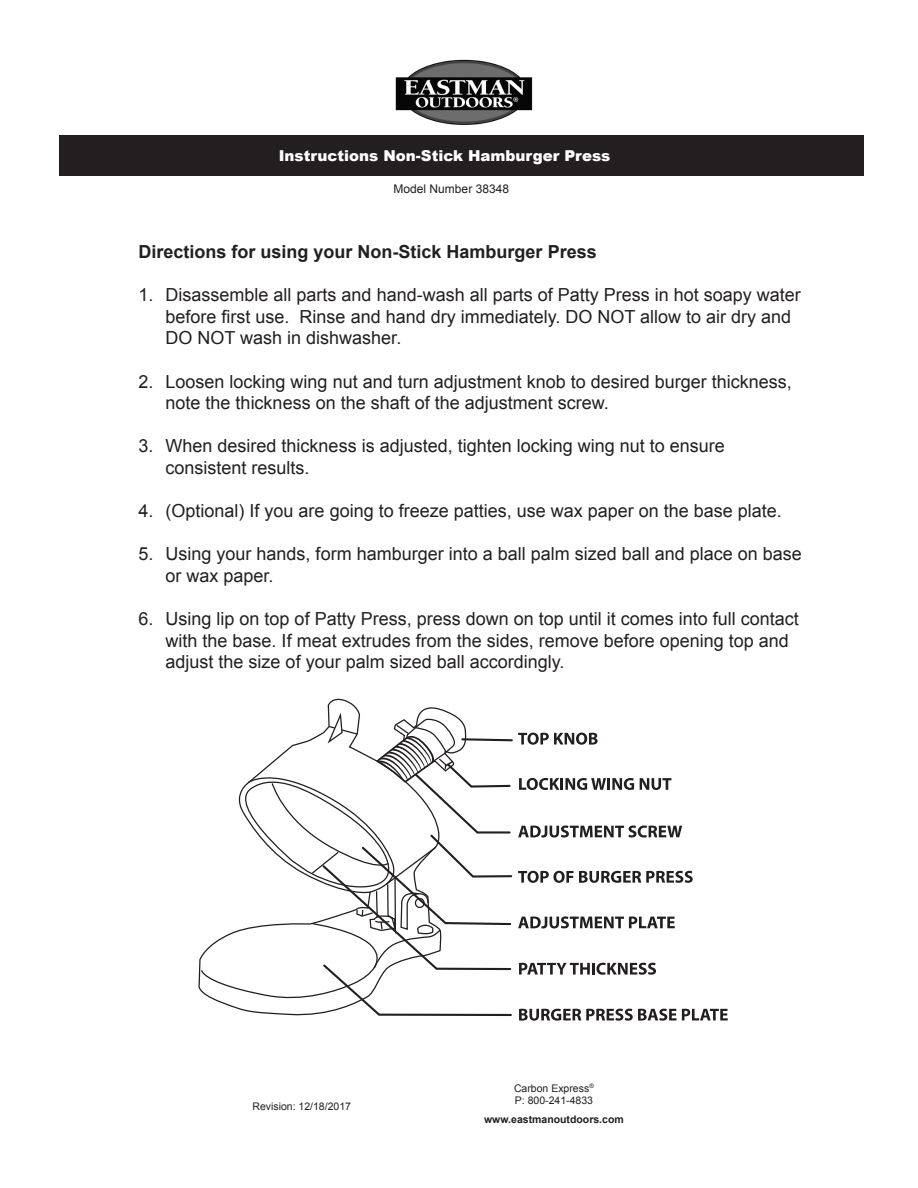
<style>
.page{position:relative;width:918px;height:1188px;background:#fff}
.page>*{position:absolute;margin:0;border:0;box-sizing:border-box;transform-origin:0 0}
.t1{font:18px/21.6px "Arial";color:#231f20}
.t2{font:700 18px "Arial";color:#231f20}
.t3{font:900 15px "Arial";color:#fff}
.t4{font:12px "Arial";color:#231f20}
.t5{font:10.5px/12px "Arial";color:#231f20}
.t6{font:700 10.5px "Arial";color:#231f20}
</style>
<div class="page">
<div style="left:59px;top:135px;width:805px;height:40px;background:#231f20"></div>
<img style="left:395px;top:59px;width:138px;height:66px">
<svg style="left:200px;top:698px;width:528px;height:323px"></svg>
<p class="t3" style="left:279px;top:145px;width:333px">Instructions Non-Stick Hamburger Press</p>
<p class="t4" style="left:394px;top:181px;width:117px">Model Number 38348</p>
<p class="t2" style="left:139px;top:240px;width:460px">Directions for using your Non-Stick Hamburger Press</p>
<p class="t1" style="left:166px;top:284px;width:637px;text-indent:-27px">1. Disassemble all parts and hand-wash all parts of Patty Press in hot soapy water before first use. Rinse and hand dry immediately. DO NOT allow to air dry and<br>DO NOT wash in dishwasher.</p>
<p class="t1" style="left:166px;top:371px;width:628px;text-indent:-27px">2. Loosen locking wing nut and turn adjustment knob to desired burger thickness, note the thickness on the shaft of the adjustment screw.</p>
<p class="t1" style="left:166px;top:435px;width:561px;text-indent:-27px">3. When desired thickness is adjusted, tighten locking wing nut to ensure consistent results.</p>
<p class="t1" style="left:139px;top:500px;width:645px">4. (Optional) If you are going to freeze patties, use wax paper on the base plate.</p>
<p class="t1" style="left:166px;top:543px;width:638px;text-indent:-27px">5. Using your hands, form hamburger into a ball palm sized ball and place on base or wax paper.</p>
<p class="t1" style="left:166px;top:608px;width:635px;text-indent:-27px">6. Using lip on top of Patty Press, press down on top until it comes into full contact with the base. If meat extrudes from the sides, remove before opening top and adjust the size of your palm sized ball accordingly.</p>
<p class="t5" style="left:252px;top:1100px;width:100px">Revision: 12/18/2017</p>
<p class="t5" style="left:514px;top:1082px;width:81px">Carbon Express<sup>®<br></sup>P: 800-241-4833</p>
<p class="t6" style="left:484px;top:1112px;width:141px">www.eastmanoutdoors.com</p>
</div>
